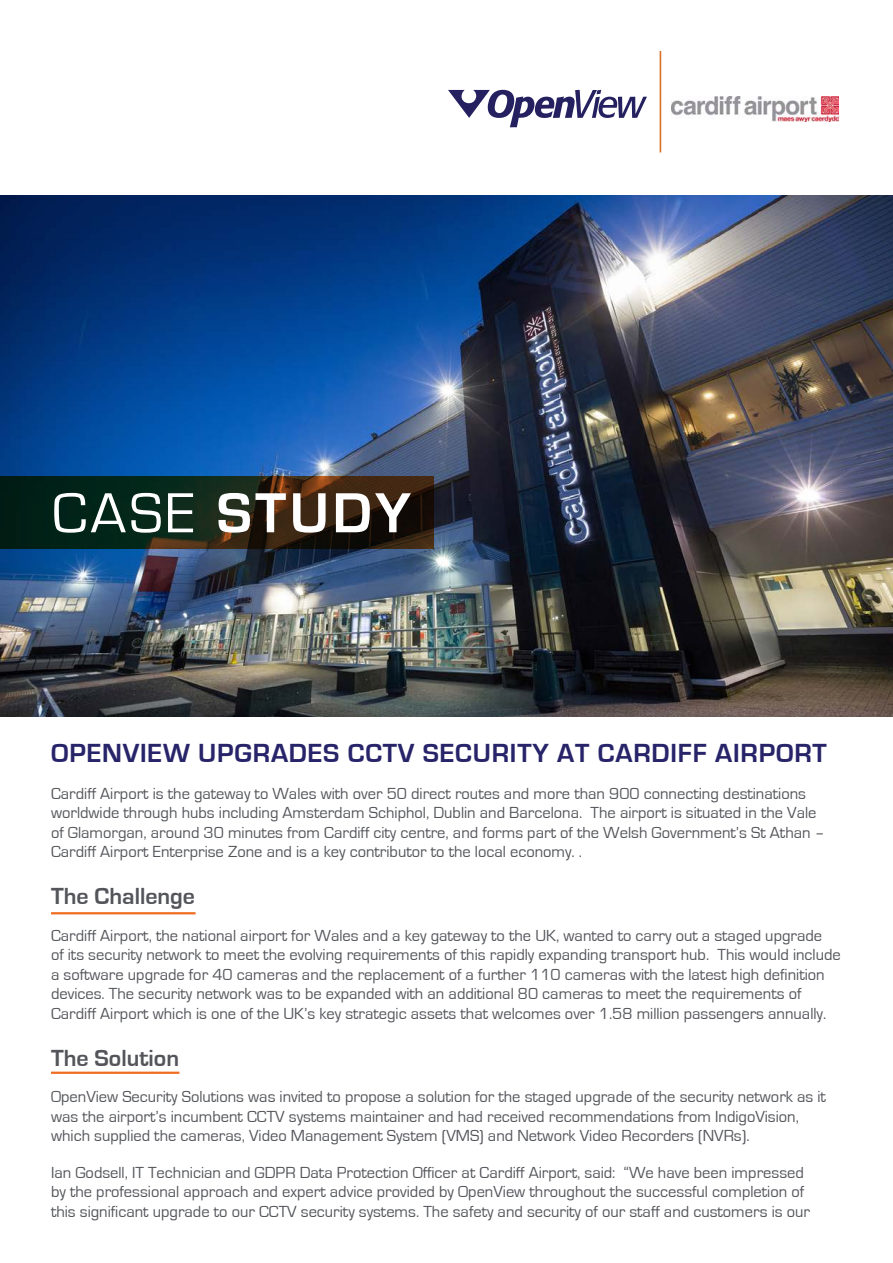
<style>
.page{position:relative;width:893px;height:1263px;background:#fff}
.page>*{position:absolute;margin:0;border:0;box-sizing:border-box;transform-origin:0 0}
.t1{font:700 58.5px "Eurostile";letter-spacing:.06em;color:#fff}
.t2{font:700 27px "Eurostile";letter-spacing:.03em;color:#28246a}
.t3{font:700 24px "Eurostile";color:#54555a}
.t4{font:16.5px/19.5px "Eurostile";color:#54555a}
.s1{font-weight:400}
</style>
<div class="page">
<img style="left:0;top:196px;width:893px;height:520px">
<svg style="left:0;top:476px;width:434px;height:73px;background:#1c2314"></svg>
<svg style="left:448px;top:90px;width:199px;height:37px"></svg>
<hr style="left:660px;top:51px;width:1px;height:101px;background:#d87027">
<img style="left:671px;top:96px;width:167px;height:26px">
<hr style="left:51px;top:912px;width:145px;height:2px;background:#ef6d20">
<hr style="left:51px;top:1071px;width:128px;height:3px;background:#ef6d20">
<p class="t1" style="left:52px;top:481px;width:360px"><span class="s1">CASE</span> STUDY</p>
<p class="t2" style="left:51px;top:738px;width:777px">OPENVIEW UPGRADES CCTV SECURITY AT CARDIFF AIRPORT</p>
<p class="t4" style="left:51px;top:784px;width:775px">Cardiff Airport is the gateway to Wales with over 50 direct routes and more than 900 connecting destinations worldwide through hubs including Amsterdam Schiphol, Dublin and Barcelona. The airport is situated in the Vale of Glamorgan, around 30 minutes from Cardiff city centre, and forms part of the Welsh Government’s St Athan – Cardiff Airport Enterprise Zone and is a key contributor to the local economy. .</p>
<p class="t3" style="left:51px;top:883px;width:145px">The Challenge</p>
<p class="t4" style="left:51px;top:926px;width:791px">Cardiff Airport, the national airport for Wales and a key gateway to the UK, wanted to carry out a staged upgrade<br>of its security network to meet the evolving requirements of this rapidly expanding transport hub. This would include a software upgrade for 40 cameras and the replacement of a further 110 cameras with the latest high definition devices. The security network was to be expanded with an additional 80 cameras to meet the requirements of Cardiff Airport which is one of the UK’s key strategic assets that welcomes over 1.58 million passengers annually.</p>
<p class="t3" style="left:51px;top:1045px;width:130px">The Solution</p>
<p class="t4" style="left:51px;top:1087px;width:776px">OpenView Security Solutions was invited to propose a solution for the staged upgrade of the security network as it was the airport’s incumbent CCTV systems maintainer and had received recommendations from IndigoVision, which supplied the cameras, Video Management System (VMS) and Network Video Recorders (NVRs).</p>
<p class="t4" style="left:51px;top:1163px;width:760px">Ian Godsell, IT Technician and GDPR Data Protection Officer at Cardiff Airport, said: “We have been impressed by the professional approach and expert advice provided by OpenView throughout the successful completion of this significant upgrade to our CCTV security systems. The safety and security of our staff and customers is our</p>
</div>
